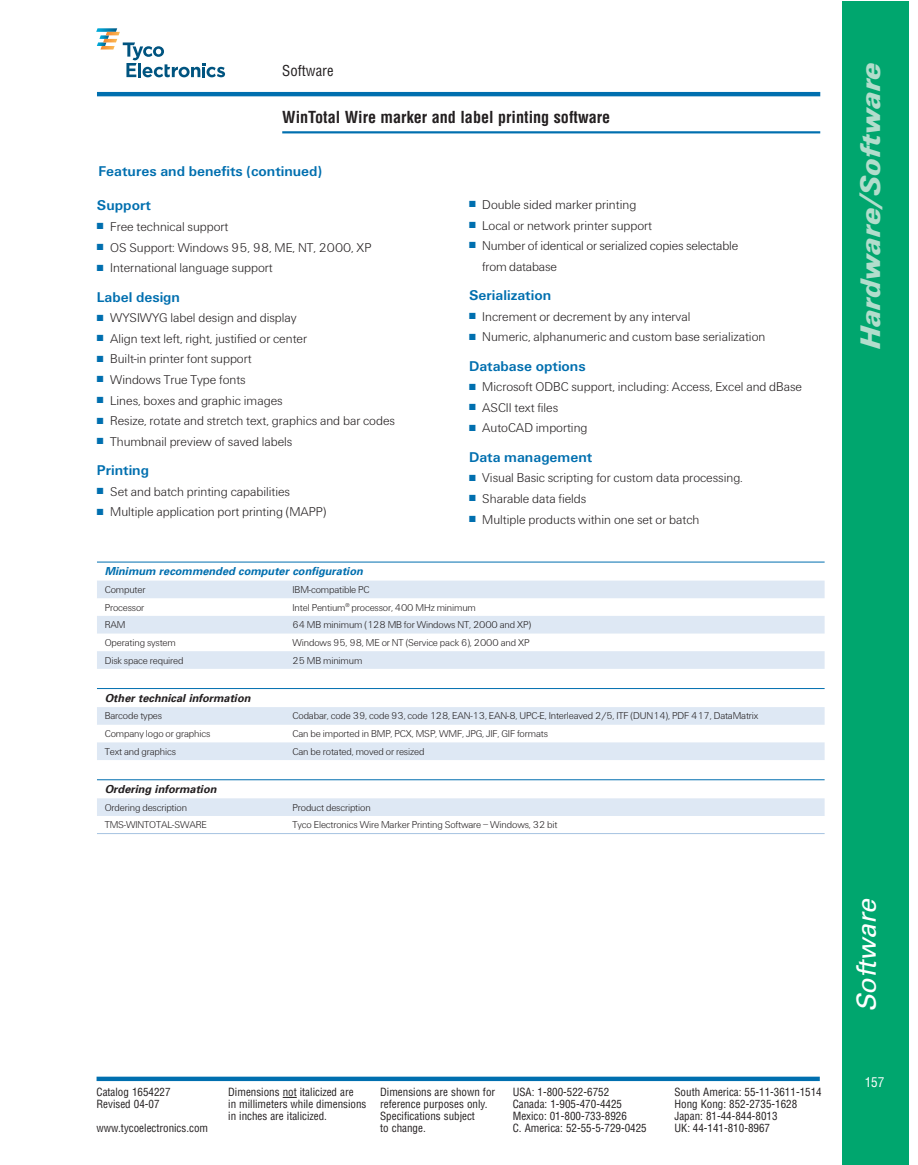
<style>
.page{position:relative;width:918px;height:1165px;background:#fff}
.page>*{position:absolute;margin:0;border:0;box-sizing:border-box;transform-origin:0 0}
.t1{font:italic 900 29.4px "U76 Univers";color:#b2ddcc}
.t2{font:italic 26.4px "Univers";color:#fff}
.t3{font:700 condensed 16.2px "Helvetica";color:#231f20}
.t4{font:700 14.7px "U65 Univers";color:#006faf}
.t5{font:condensed 14.7px "Helvetica";color:#231f20}
.t6{font:300 13.2px/20.5px "U45 Univers";color:#231f20}
.t7{font:condensed 13.2px "Helvetica";color:#fff}
.t8{font:condensed 10.95px "Helvetica";color:#231f20}
.t9{font:italic 700 10.95px "Univers";color:#231f20}
.t10{font:italic 700 10.95px "Univers";color:#006faf}
.t11{font:300 10.35px "U45 Univers";letter-spacing:-.01em;color:#231f20}
.s1{color:#006faf}
</style>
<div class="page">
<div style="left:842px;top:1px;width:66px;height:1163px;background:#00a66e"></div>
<svg style="left:283px;top:1096px;width:14px;height:1px"></svg>
<svg style="left:97px;top:1076px;width:723px;height:4px;background:#2a86bc"></svg>
<hr style="left:282px;top:131px;width:538px;height:2px;background:#006faf">
<hr style="left:97px;top:92px;width:723px;height:4px;background:#006faf">
<svg style="left:97px;top:28px;width:128px;height:49px"></svg>
<hr style="left:97px;top:561px;width:728px;height:1px;background:#006faf">
<div style="left:97px;top:580px;width:728px;height:18px;background:#dee8f4"></div>
<div style="left:97px;top:616px;width:728px;height:17px;background:#dee8f4"></div>
<div style="left:97px;top:651px;width:728px;height:17px;background:#dee8f4"></div>
<hr style="left:97px;top:688px;width:728px;height:1px;background:#006faf">
<div style="left:97px;top:707px;width:728px;height:17px;background:#dee8f4"></div>
<div style="left:97px;top:742px;width:728px;height:18px;background:#dee8f4"></div>
<hr style="left:97px;top:779px;width:728px;height:1px;background:#006faf">
<div style="left:97px;top:798px;width:728px;height:17px;background:#dee8f4"></div>
<hr style="left:97px;top:833px;width:728px;height:1px;background:#a5c3e1">
<p class="t5" style="left:282px;top:65px;width:53px">Software</p>
<p class="t3" style="left:282px;top:111px;width:330px">WinTotal Wire marker and label printing software</p>
<p class="t4" style="left:98px;top:166px;width:225px">Features and benefits (continued)</p>
<p class="t4" style="left:97px;top:201px;width:55px">Support</p>
<p class="t6" style="left:97px;top:217px;width:133px"><span class="s1">■</span> Free technical support</p>
<p class="t6" style="left:97px;top:238px;width:276px"><span class="s1">■</span> OS Support: Windows 95, 98, ME, NT, 2000, XP</p>
<p class="t6" style="left:97px;top:259px;width:177px"><span class="s1">■</span> International language support</p>
<p class="t4" style="left:97px;top:292px;width:85px">Label design</p>
<p class="t6" style="left:97px;top:309px;width:201px"><span class="s1">■</span> WYSIWYG label design and display</p>
<p class="t6" style="left:97px;top:329px;width:212px"><span class="s1">■</span> Align text left, right, justified or center</p>
<p class="t6" style="left:97px;top:350px;width:156px"><span class="s1">■</span> Built-in printer font support</p>
<p class="t6" style="left:97px;top:370px;width:150px"><span class="s1">■</span> Windows True Type fonts</p>
<p class="t6" style="left:97px;top:391px;width:187px"><span class="s1">■</span> Lines, boxes and graphic images</p>
<p class="t6" style="left:97px;top:411px;width:300px"><span class="s1">■</span> Resize, rotate and stretch text, graphics and bar codes</p>
<p class="t6" style="left:97px;top:432px;width:197px"><span class="s1">■</span> Thumbnail preview of saved labels</p>
<p class="t4" style="left:97px;top:465px;width:54px">Printing</p>
<p class="t6" style="left:97px;top:482px;width:195px"><span class="s1">■</span> Set and batch printing capabilities</p>
<p class="t6" style="left:97px;top:503px;width:231px"><span class="s1">■</span> Multiple application port printing (MAPP)</p>
<p class="t6" style="left:469px;top:195px;width:169px"><span class="s1">■</span> Double sided marker printing</p>
<p class="t6" style="left:469px;top:216px;width:185px"><span class="s1">■</span> Local or network printer support</p>
<p class="t6" style="left:482px;top:236px;width:257px;text-indent:-13px"><span class="s1">■</span> Number of identical or serialized copies selectable from database</p>
<p class="t4" style="left:469px;top:290px;width:84px">Serialization</p>
<p class="t6" style="left:469px;top:307px;width:223px"><span class="s1">■</span> Increment or decrement by any interval</p>
<p class="t6" style="left:469px;top:328px;width:298px"><span class="s1">■</span> Numeric, alphanumeric and custom base serialization</p>
<p class="t4" style="left:469px;top:361px;width:118px">Database options</p>
<p class="t6" style="left:469px;top:378px;width:335px"><span class="s1">■</span> Microsoft ODBC support, including: Access, Excel and dBase</p>
<p class="t6" style="left:469px;top:398px;width:91px"><span class="s1">■</span> ASCII text files</p>
<p class="t6" style="left:469px;top:419px;width:120px"><span class="s1">■</span> AutoCAD importing</p>
<p class="t4" style="left:469px;top:452px;width:125px">Data management</p>
<p class="t6" style="left:469px;top:469px;width:275px"><span class="s1">■</span> Visual Basic scripting for custom data processing.</p>
<p class="t6" style="left:469px;top:489px;width:119px"><span class="s1">■</span> Sharable data fields</p>
<p class="t6" style="left:469px;top:510px;width:232px"><span class="s1">■</span> Multiple products within one set or batch</p>
<p class="t10" style="left:105px;top:567px;width:262px">Minimum recommended computer configuration</p>
<p class="t11" style="left:105px;top:586px;width:42px">Computer</p>
<p class="t11" style="left:293px;top:586px;width:79px">IBM-compatible PC</p>
<p class="t11" style="left:105px;top:603px;width:41px">Processor</p>
<p class="t11" style="left:293px;top:603px;width:185px">Intel Pentium<sup>®</sup> processor, 400 MHz minimum</p>
<p class="t11" style="left:105px;top:621px;width:22px">RAM</p>
<p class="t11" style="left:293px;top:621px;width:240px">64 MB minimum (128 MB for Windows NT, 2000 and XP)</p>
<p class="t11" style="left:105px;top:639px;width:73px">Operating system</p>
<p class="t11" style="left:293px;top:639px;width:238px">Windows 95, 98, ME or NT (Service pack 6), 2000 and XP</p>
<p class="t11" style="left:105px;top:656px;width:80px">Disk space required</p>
<p class="t11" style="left:293px;top:656px;width:71px">25 MB minimum</p>
<p class="t9" style="left:105px;top:693px;width:149px">Other technical information</p>
<p class="t11" style="left:105px;top:712px;width:59px">Barcode types</p>
<p class="t11" style="left:293px;top:712px;width:468px">Codabar, code 39, code 93, code 128, EAN-13, EAN-8, UPC-E, Interleaved 2/5, ITF (DUN14), PDF 417, DataMatrix</p>
<p class="t11" style="left:105px;top:730px;width:107px">Company logo or graphics</p>
<p class="t11" style="left:293px;top:730px;width:257px">Can be imported in BMP, PCX, MSP, WMF, JPG, JIF, GIF formats</p>
<p class="t11" style="left:105px;top:747px;width:73px">Text and graphics</p>
<p class="t11" style="left:293px;top:747px;width:133px">Can be rotated, moved or resized</p>
<p class="t9" style="left:105px;top:785px;width:115px">Ordering information</p>
<p class="t11" style="left:105px;top:803px;width:84px">Ordering description</p>
<p class="t11" style="left:293px;top:803px;width:80px">Product description</p>
<p class="t11" style="left:105px;top:821px;width:104px">TMS-WINTOTAL-SWARE</p>
<p class="t11" style="left:293px;top:821px;width:267px">Tyco Electronics Wire Marker Printing Software – Windows, 32 bit</p>
<p class="t8" style="left:97px;top:1087px;width:76px">Catalog 1654227</p>
<p class="t8" style="left:228px;top:1087px;width:127px">Dimensions not italicized are</p>
<p class="t8" style="left:380px;top:1087px;width:116px">Dimensions are shown for</p>
<p class="t8" style="left:513px;top:1087px;width:98px">USA: 1-800-522-6752</p>
<p class="t8" style="left:675px;top:1087px;width:149px">South America: 55-11-3611-1514</p>
<p class="t8" style="left:97px;top:1099px;width:65px">Revised 04-07</p>
<p class="t8" style="left:228px;top:1099px;width:261px">in millimeters while dimensions reference purposes only.</p>
<p class="t8" style="left:513px;top:1099px;width:111px">Canada: 1-905-470-4425</p>
<p class="t8" style="left:675px;top:1099px;width:124px">Hong Kong: 852-2735-1628</p>
<p class="t8" style="left:228px;top:1111px;width:100px">in inches are italicized.</p>
<p class="t8" style="left:380px;top:1111px;width:96px">Specifications subject</p>
<p class="t8" style="left:513px;top:1111px;width:116px">Mexico: 01-800-733-8926</p>
<p class="t8" style="left:675px;top:1111px;width:105px">Japan: 81-44-844-8013</p>
<p class="t8" style="left:97px;top:1123px;width:113px">www.tycoelectronics.com</p>
<p class="t8" style="left:380px;top:1123px;width:47px">to change.</p>
<p class="t8" style="left:513px;top:1123px;width:136px">C. America: 52-55-5-729-0425</p>
<p class="t8" style="left:675px;top:1123px;width:97px">UK: 44-141-810-8967</p>
<h1 class="t1" style="left:861px;top:349px;width:288px;rotate:-90deg">Hardware/Software</h1>
<h2 class="t2" style="left:857px;top:1012px;width:120px;rotate:-90deg">Software</h2>
<p class="t7" style="left:865px;top:1076px;width:21px">157</p>
</div>
